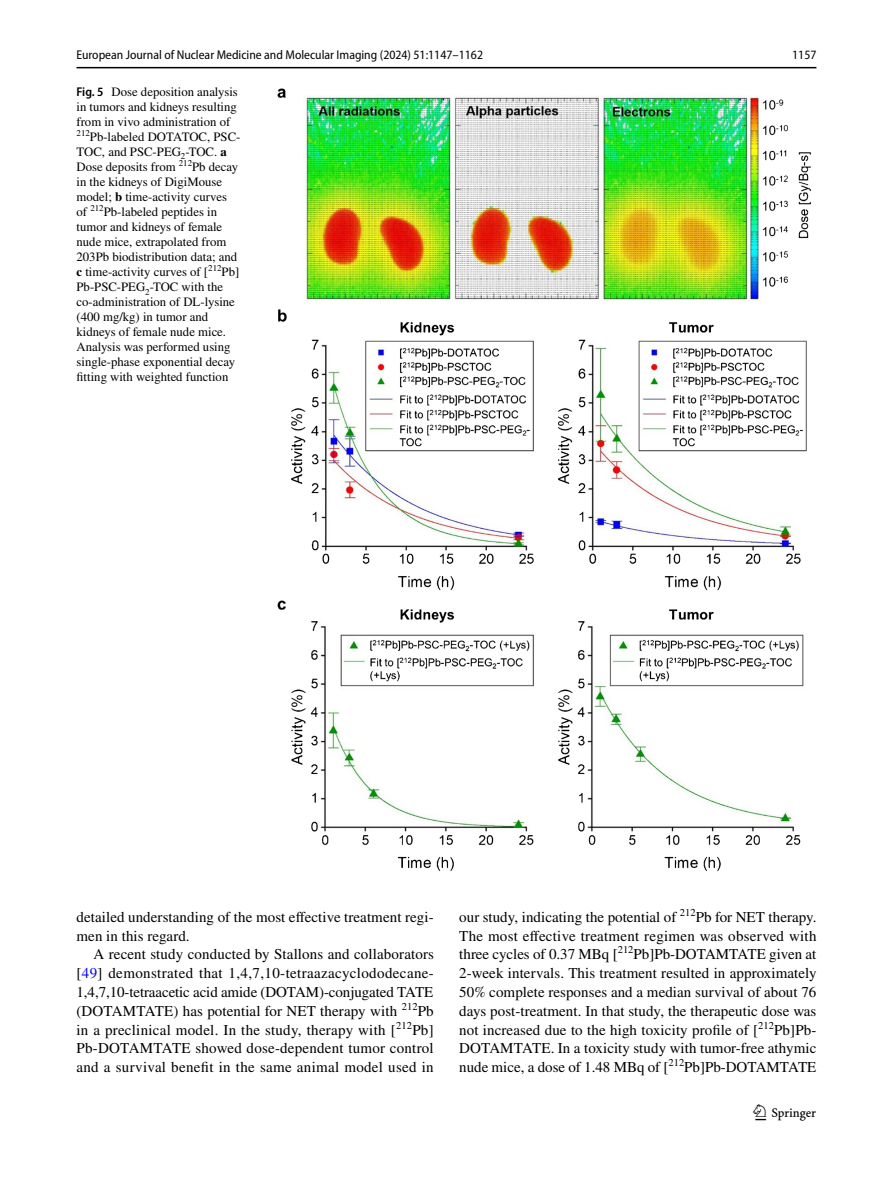
<style>
.page{position:relative;width:893px;height:1187px;background:#fff}
.page>*{position:absolute;margin:0;border:0;box-sizing:border-box;transform-origin:0 0}
.t1{font:22.5px "Springnew Regular 3";color:#000}
.t2{font:15px/18.8px "STIX";letter-spacing:.005em;color:#000;text-align:justify}
.t3{font:12.75px/15px "STIX";color:#000}
.t4{font:semi-condensed 12.75px "Myriad Pro";color:#000}
.s1{font-family:"Myriad Pro";font-weight:600;font-stretch:semi-condensed}
.s2{font-weight:700}
.s3{color:#00f}
</style>
<div class="page">
<hr style="left:77px;top:67px;width:739px;height:1px;background:#000">
<img style="left:277px;top:88px;width:534px;height:784px">
<p class="t4" style="left:77px;top:48px;width:408px">European Journal of Nuclear Medicine and Molecular Imaging (2024) 51:1147–1162</p>
<p class="t4" style="left:792px;top:48px;width:26px">1157</p>
<p class="t3" style="left:77px;top:85px;width:165px"><span class="s1">Fig. 5</span> Dose deposition analysis in tumors and kidneys resulting from in vivo administration of<br><sup>212</sup>Pb-labeled DOTATOC, PSC-<br>TOC, and PSC-PEG<sub>2</sub>-TOC. <span class="s2">a<br></span>Dose deposits from <sup>212</sup>Pb decay in the kidneys of DigiMouse model; <span class="s2">b</span> time-activity curves of <sup>212</sup>Pb-labeled peptides in tumor and kidneys of female nude mice, extrapolated from<br>203Pb biodistribution data; and <span class="s2">c</span> time-activity curves of [<sup>212</sup>Pb]<br>Pb-PSC-PEG<sub>2</sub>-TOC with the co-administration of DL-lysine (400 mg/kg) in tumor and kidneys of female nude mice.<br>Analysis was performed using single-phase exponential decay fitting with weighted function</p>
<p class="t2" style="left:77px;top:908px;width:359px">detailed understanding of the most effective treatment regi&shy;men in this regard.</p>
<p class="t2" style="left:77px;top:946px;width:359px;text-indent:17px">A recent study conducted by Stallons and collaborators [<span class="s3">49</span>] demonstrated that 1,4,7,10-tetraazacyclododecane-1,4,7,10-tetraacetic acid amide (DOTAM)-conjugated TATE (DOTAMTATE) has potential for NET therapy with <sup>212</sup>Pb in a preclinical model. In the study, therapy with [<sup>212</sup>Pb] Pb-DOTAMTATE showed dose-dependent tumor control and a survival benefit in the same animal model used in</p>
<p class="t2" style="left:459px;top:908px;width:359px">our study, indicating the potential of <sup>212</sup>Pb for NET therapy.<br>The most effective treatment regimen was observed with three cycles of 0.37 MBq [<sup>212</sup>Pb]Pb-DOTAMTATE given at 2-week intervals. This treatment resulted in approximately 50% complete responses and a median survival of about 76 days post-treatment. In that study, the therapeutic dose was not increased due to the high toxicity profile of [<sup>212</sup>Pb]Pb-DOTAMTATE. In a toxicity study with tumor-free athymic nude mice, a dose of 1.48 MBq of [<sup>212</sup>Pb]Pb-DOTAMTATE</p>
<h1 class="t1" style="left:755px;top:1104px;width:62px">1 3</h1>
</div>
